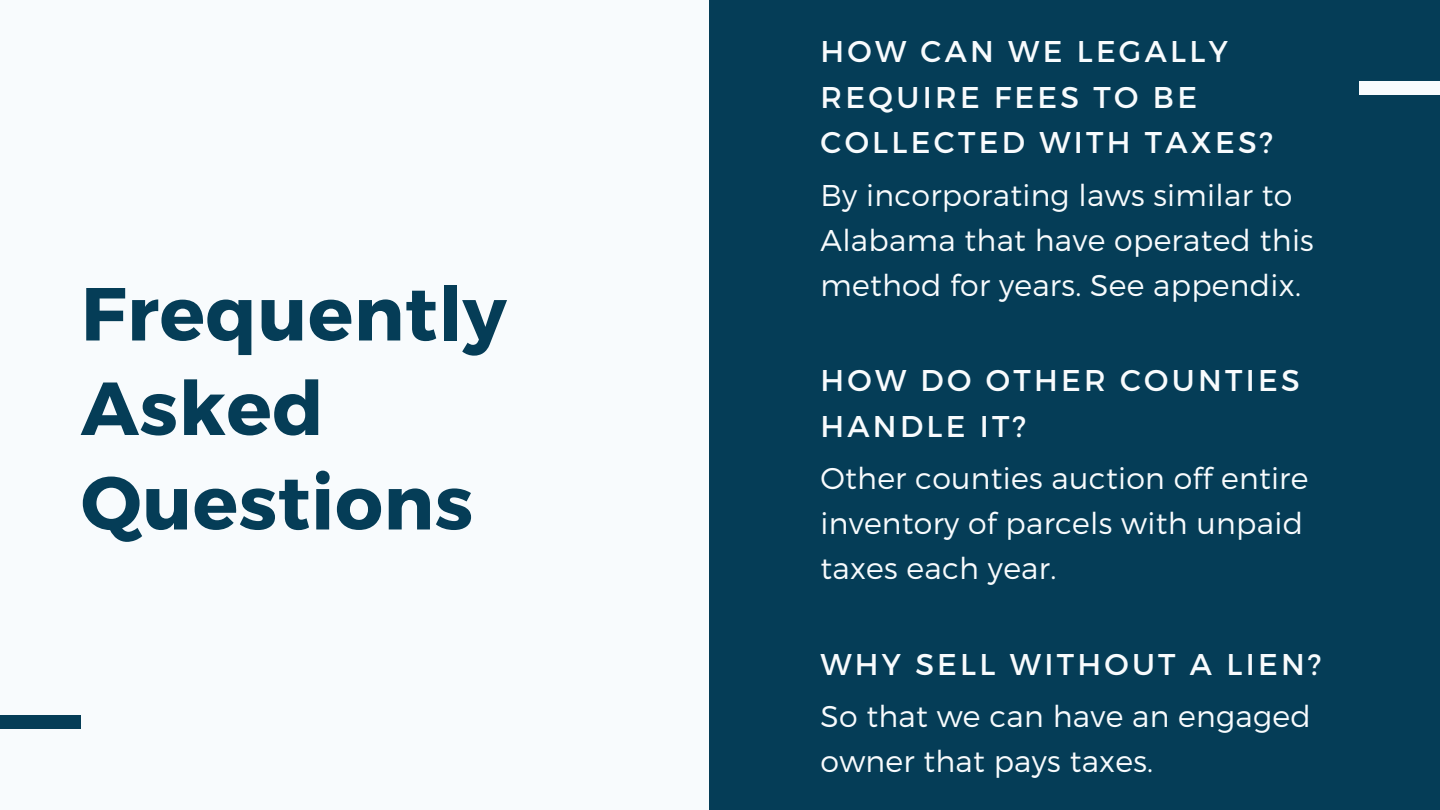
<style>
.page{position:relative;width:1440px;height:810px;background:#f8fbfd}
.page>*{position:absolute;margin:0;border:0;box-sizing:border-box;transform-origin:0 0}
.t1{font:700 75px/94.5px "Montserrat";letter-spacing:.01em;color:#053d57}
.t2{font:300 30px/45px "Montserrat";letter-spacing:.01em;color:#f8fbfd}
.t3{font:30px/45.8px "Montserrat";letter-spacing:.11em;color:#f8fbfd}
</style>
<div class="page">
<div style="left:710px;top:0;width:730px;height:810px;background:#053d57"></div>
<div style="left:1359px;top:81px;width:81px;height:13px;background:#f8fbfd"></div>
<div style="left:0;top:715px;width:81px;height:14px;background:#053d57"></div>
<p class="t1" style="left:81px;top:263px;width:427px">Frequently<br>Asked<br>Questions</p>
<p class="t3" style="left:820px;top:27px;width:454px">HOW CAN WE LEGALLY<br>REQUIRE FEES TO BE<br>COLLECTED WITH TAXES?</p>
<p class="t2" style="left:820px;top:171px;width:495px">By incorporating laws similar to<br>Alabama that have operated this method for years. See appendix.</p>
<p class="t3" style="left:820px;top:356px;width:481px">HOW DO OTHER COUNTIES<br>HANDLE IT?</p>
<p class="t2" style="left:820px;top:454px;width:489px">Other counties auction off entire inventory of parcels with unpaid taxes each year.</p>
<p class="t3" style="left:820px;top:639px;width:502px">WHY SELL WITHOUT A LIEN?</p>
<p class="t2" style="left:820px;top:692px;width:492px">So that we can have an engaged owner that pays taxes.</p>
</div>
